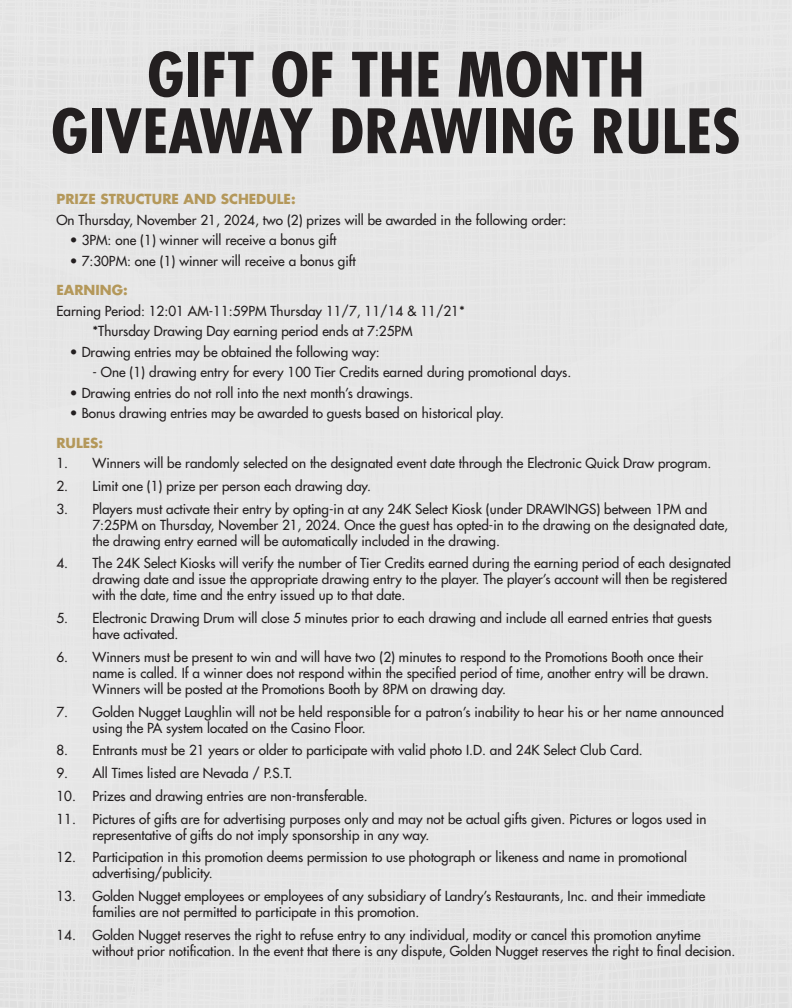
<style>
.page{position:relative;width:792px;height:1008px;background:#e9e9e9}
.page>*{position:absolute;margin:0;border:0;box-sizing:border-box;transform-origin:0 0}
.t1{font:700 condensed 59.5px "Futura Std";color:#231f20;scale:1.11 1}
.t2{font:500 13.5px/16px "Futura Std";color:#231f20}
.t3{font:700 13.5px "Futura Std";color:#b4985a}
</style>
<div class="page">
<p class="t1" style="left:147px;top:38px;width:450px">GIFT OF THE MONTH</p>
<p class="t1" style="left:51px;top:94px;width:623px">GIVEAWAY DRAWING RULES</p>
<p class="t3" style="left:56px;top:190px;width:241px">PRIZE STRUCTURE AND SCHEDULE:</p>
<p class="t2" style="left:56px;top:212px;width:511px">On Thursday, November 21, 2024, two (2) prizes will be awarded in the following order:</p>
<p class="t2" style="left:70px;top:232px;width:268px">• 3PM: one (1) winner will receive a bonus gift</p>
<p class="t2" style="left:70px;top:253px;width:287px">• 7:30PM: one (1) winner will receive a bonus gift</p>
<p class="t3" style="left:56px;top:281px;width:73px">EARNING:</p>
<p class="t2" style="left:56px;top:303px;width:410px">Earning Period: 12:01 AM-11:59PM Thursday 11/7, 11/14 &amp; 11/21*</p>
<p class="t2" style="left:92px;top:323px;width:322px">*Thursday Drawing Day earning period ends at 7:25PM</p>
<p class="t2" style="left:70px;top:344px;width:311px">• Drawing entries may be obtained the following way:</p>
<p class="t2" style="left:92px;top:364px;width:480px">- One (1) drawing entry for every 100 Tier Credits earned during promotional days.</p>
<p class="t2" style="left:70px;top:385px;width:345px">• Drawing entries do not roll into the next month’s drawings.</p>
<p class="t2" style="left:70px;top:405px;width:436px">• Bonus drawing entries may be awarded to guests based on historical play.</p>
<p class="t3" style="left:56px;top:434px;width:48px">RULES:</p>
<p class="t2" style="left:56px;top:455px;width:657px">1. Winners will be randomly selected on the designated event date through the Electronic Quick Draw program.</p>
<p class="t2" style="left:56px;top:478px;width:316px">2. Limit one (1) prize per person each drawing day.</p>
<p class="t2" style="left:92px;top:501px;width:637px;text-indent:-36px">3. Players must activate their entry by opting-in at any 24K Select Kiosk (under DRAWINGS) between 1PM and<br>7:25PM on Thursday, November 21, 2024. Once the guest has opted-in to the drawing on the designated date, the drawing entry earned will be automatically included in the drawing.</p>
<p class="t2" style="left:92px;top:555px;width:640px;text-indent:-36px">4. The 24K Select Kiosks will verify the number of Tier Credits earned during the earning period of each designated drawing date and issue the appropriate drawing entry to the player. The player’s account will then be registered with the date, time and the entry issued up to that date.</p>
<p class="t2" style="left:92px;top:610px;width:621px;text-indent:-36px">5. Electronic Drawing Drum will close 5 minutes prior to each drawing and include all earned entries that guests have activated.</p>
<p class="t2" style="left:92px;top:649px;width:618px;text-indent:-36px">6. Winners must be present to win and will have two (2) minutes to respond to the Promotions Booth once their name is called. If a winner does not respond within the specified period of time, another entry will be drawn.<br>Winners will be posted at the Promotions Booth by 8PM on drawing day.</p>
<p class="t2" style="left:92px;top:704px;width:633px;text-indent:-36px">7. Golden Nugget Laughlin will not be held responsible for a patron’s inability to hear his or her name announced using the PA system located on the Casino Floor.</p>
<p class="t2" style="left:56px;top:742px;width:588px">8. Entrants must be 21 years or older to participate with valid photo I.D. and 24K Select Club Card.</p>
<p class="t2" style="left:56px;top:765px;width:237px">9. All Times listed are Nevada / P.S.T.</p>
<p class="t2" style="left:56px;top:788px;width:313px">10. Prizes and drawing entries are non-transferable.</p>
<p class="t2" style="left:92px;top:811px;width:616px;text-indent:-36px">11. Pictures of gifts are for advertising purposes only and may not be actual gifts given. Pictures or logos used in representative of gifts do not imply sponsorship in any way.</p>
<p class="t2" style="left:92px;top:849px;width:596px;text-indent:-36px">12. Participation in this promotion deems permission to use photograph or likeness and name in promotional advertising/publicity.</p>
<p class="t2" style="left:92px;top:888px;width:614px;text-indent:-36px">13. Golden Nugget employees or employees of any subsidiary of Landry’s Restaurants, Inc. and their immediate families are not permitted to participate in this promotion.</p>
<p class="t2" style="left:92px;top:927px;width:645px;text-indent:-36px">14. Golden Nugget reserves the right to refuse entry to any individual, modity or cancel this promotion anytime without prior notification. In the event that there is any dispute, Golden Nugget reserves the right to final decision.</p>
</div>
